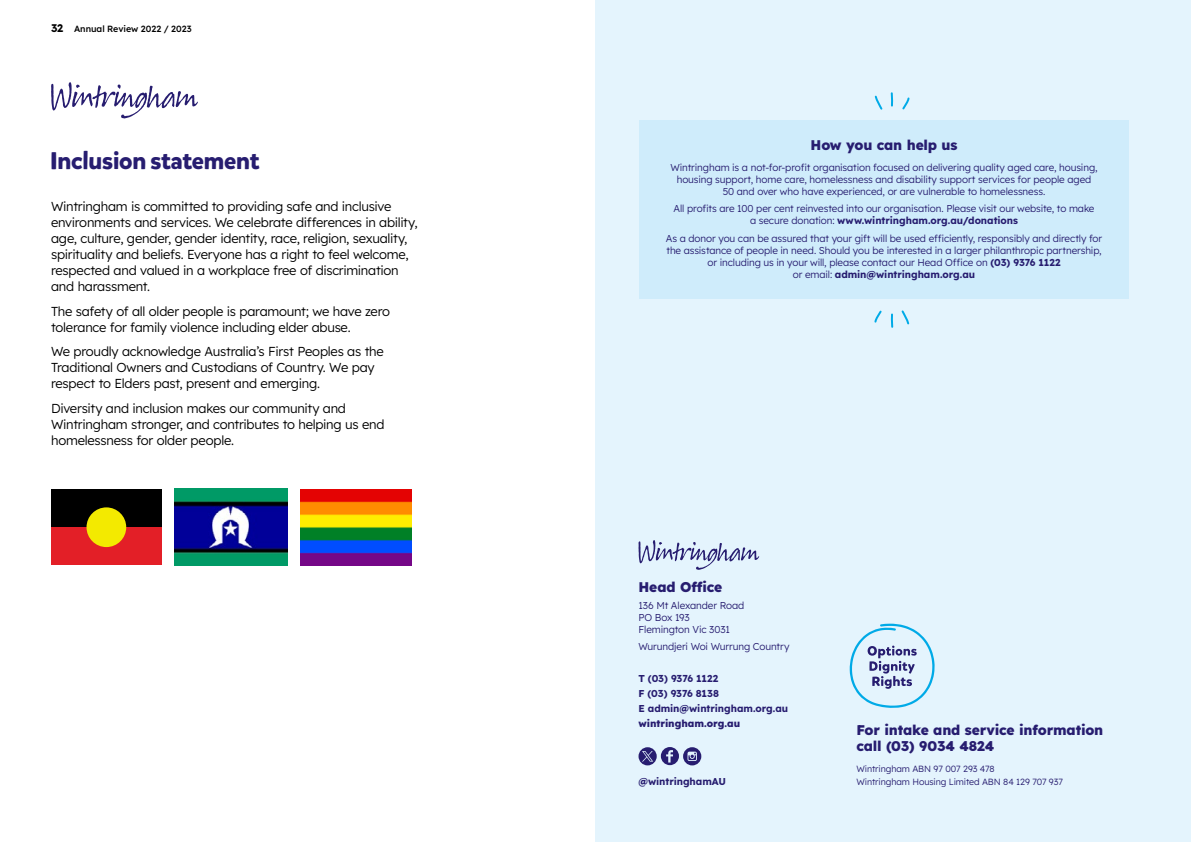
<style>
.page{position:relative;width:1191px;height:842px;background:#fff}
.page>*{position:absolute;margin:0;border:0;box-sizing:border-box;transform-origin:0 0}
.t1{font:700 24px "Mikado";letter-spacing:-.01em;color:#271d70}
.t2{font:800 14px/16px "Lexend";letter-spacing:-.015em;color:#271d70}
.t3{font:300 13px/16px "Lexend";letter-spacing:-.02em;color:#000}
.t4{font:700 11px "Lexend";color:#000}
.t5{font:300 10px/12px "Lexend";letter-spacing:-.01em;color:#271d70;text-align:center}
.t6{font:700 10px/14.8px "Lexend";letter-spacing:-.01em;color:#271d70}
.t7{font:800 10px "Lexend";letter-spacing:-.005em;color:#271d70}
.t8{font:300 9px/12.8px "Lexend";letter-spacing:-.01em;color:#271d70}
.t9{font:500 9px "Lexend";color:#000}
.s1{font-weight:700}
</style>
<div class="page">
<img style="left:175px;top:489px;width:112px;height:76px">
<img style="left:300px;top:489px;width:111px;height:76px">
<div style="left:51px;top:519px;width:111px;height:46px;background:#e31f27"></div>
<div style="left:51px;top:489px;width:111px;height:38px;background:#000"></div>
<div style="left:86px;top:507px;width:40px;height:40px;background:#f3ea00;border-radius:50%"></div>
<svg style="left:51px;top:82px;width:147px;height:36px"></svg>
<div style="left:595px;top:0;width:596px;height:842px;background:#e4f4fd"></div>
<svg style="left:638px;top:540px;width:121px;height:30px"></svg>
<div style="left:638px;top:747px;width:18px;height:18px;background:#271d70;border-radius:50%"></div>
<svg style="left:642px;top:751px;width:11px;height:11px"></svg>
<div style="left:639px;top:120px;width:489px;height:178px;background:#cfecfb"></div>
<svg style="left:874px;top:310px;width:36px;height:18px"></svg>
<svg style="left:874px;top:92px;width:36px;height:18px"></svg>
<svg style="left:849px;top:624px;width:85px;height:84px"></svg>
<svg style="left:661px;top:747px;width:40px;height:18px"></svg>
<p class="t4" style="left:51px;top:19px;width:14px">32</p>
<p class="t9" style="left:74px;top:22px;width:119px">Annual Review 2022 / 2023</p>
<h1 class="t1" style="left:50px;top:146px;width:211px">Inclusion statement</h1>
<p class="t3" style="left:51px;top:198px;width:368px">Wintringham is committed to providing safe and inclusive environments and services. We celebrate differences in ability, age, culture, gender, gender identity, race, religion, sexuality, spirituality and beliefs. Everyone has a right to feel welcome, respected and valued in a workplace free of discrimination and harassment.</p>
<h3 class="t3" style="left:51px;top:302px;width:340px">The safety of all older people is paramount; we have zero tolerance for family violence including elder abuse.</h3>
<h3 class="t3" style="left:51px;top:343px;width:334px">We proudly acknowledge Australia’s First Peoples as the<br>Traditional Owners and Custodians of Country. We pay respect to Elders past, present and emerging.</h3>
<h3 class="t3" style="left:51px;top:399px;width:335px">Diversity and inclusion makes our community and<br>Wintringham stronger, and contributes to helping us end homelessness for older people.</h3>
<h2 class="t2" style="left:810px;top:136px;width:148px">How you can help us</h2>
<p class="t5" style="left:670px;top:160px;width:428px">Wintringham is a not-for-profit organisation focused on delivering quality aged care, housing, housing support, home care, homelessness and disability support services for people aged<br>50 and over who have experienced, or are vulnerable to homelessness.</p>
<p class="t5" style="left:673px;top:202px;width:422px">All profits are 100 per cent reinvested into our organisation. Please visit our website, to make a secure donation: <span class="s1">www.wintringham.org.au/donations</span></p>
<p class="t5" style="left:666px;top:232px;width:438px">As a donor you can be assured that your gift will be used efficiently, responsibly and directly for the assistance of people in need. Should you be interested in a larger philanthropic partnership, or including us in your will, please contact our Head Office on <span class="s1">(03) 9376 1122<br></span>or email: <span class="s1">admin@wintringham.org.au</span></p>
<h2 class="t2" style="left:638px;top:578px;width:85px">Head Office</h2>
<p class="t5" style="left:638px;top:599px;width:107px;text-align:left">136 Mt Alexander Road<br>PO Box 193<br>Flemington Vic 3031</p>
<p class="t5" style="left:638px;top:639px;width:152px">Wurundjeri Woi Wurrung Country</p>
<p class="t6" style="left:638px;top:670px;width:151px">T (03) 9376 1122<br>F (03) 9376 8138<br>E admin@wintringham.org.au</p>
<p class="t7" style="left:638px;top:715px;width:103px">wintringham.org.au</p>
<p class="t6" style="left:638px;top:773px;width:89px">@wintringhamAU</p>
<h2 class="t2" style="left:856px;top:720px;width:248px">For intake and service information call (03) 9034 4824</h2>
<p class="t8" style="left:856px;top:762px;width:208px">Wintringham ABN 97 007 293 478<br>Wintringham Housing Limited ABN 84 129 707 937</p>
</div>
